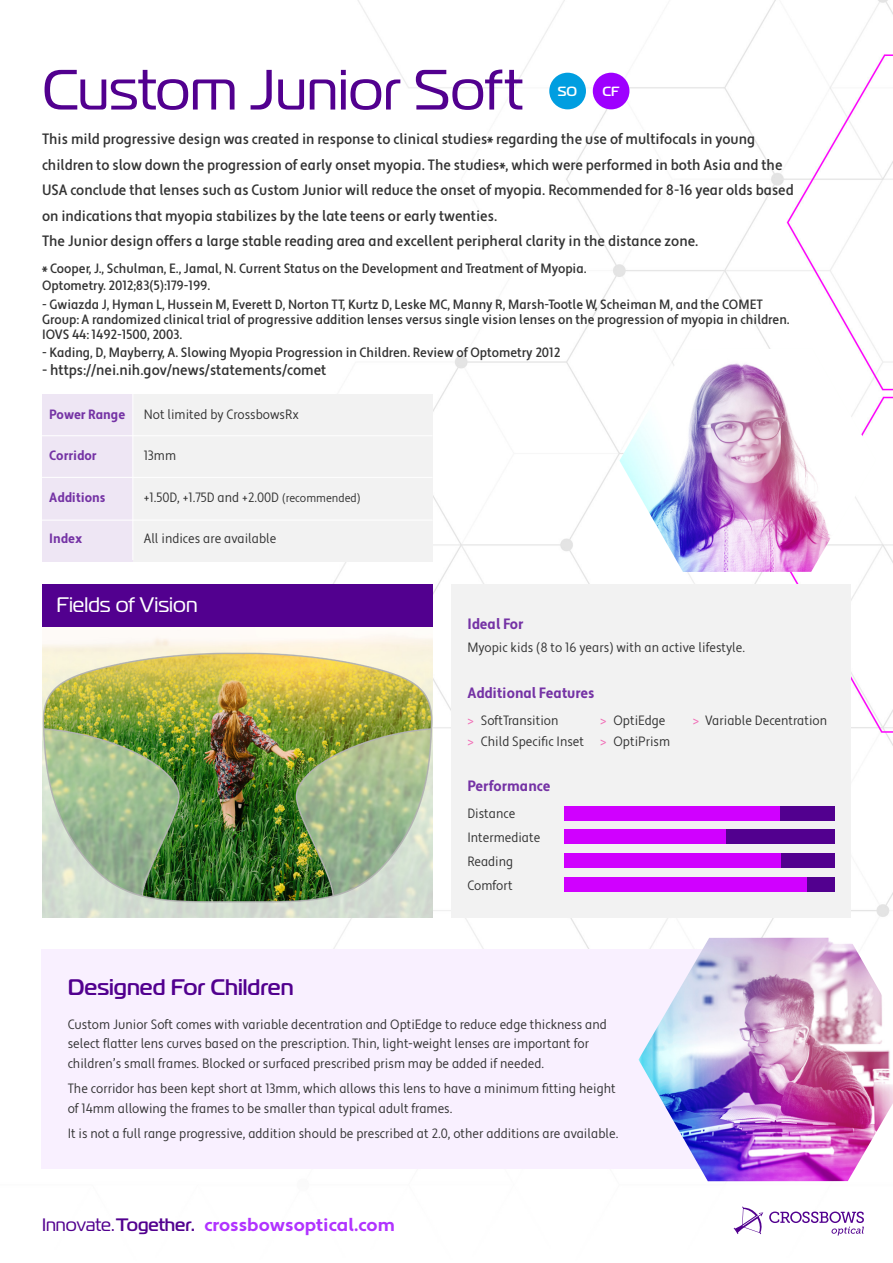
<style>
.page{position:relative;width:893px;height:1263px;background:#fff}
.page>*{position:absolute;margin:0;border:0;box-sizing:border-box;transform-origin:0 0}
.t1{font:56.7px "Magistral";color:#52008f}
.t2{font:500 22.5px "Magistral";color:#52008f}
.t3{font:21px "Magistral";color:#fff}
.t4{font:700 18px "Apertura";color:#b133ff}
.t5{font:18px "Magistral";color:#52008f}
.t6{font:500 condensed 15px/25.5px "Apertura";color:#333}
.t7{font:700 condensed 15px "Apertura";color:#7533a5}
.t8{font:condensed 13.5px/19.5px "Apertura";color:#333}
.t9{font:500 condensed 13.5px/15px "Apertura";color:#333}
.t10{font:700 condensed 13.5px "Apertura";color:#7533a5}
.t11{font:500 13.35px "Magistral";color:#fff}
.s1{font-size:12px}
.s2{color:#f16cb6}
.s3{font-weight:500}
</style>
<div class="page">
<img style="left:41px;top:0;width:852px;height:1062px">
<img style="left:42px;top:627px;width:390px;height:290px">
<div style="left:43px;top:394px;width:389px;height:42px;background:#f2f2f2"></div>
<div style="left:43px;top:436px;width:389px;height:42px;background:#f2f2f2"></div>
<div style="left:43px;top:478px;width:389px;height:42px;background:#f2f2f2"></div>
<div style="left:43px;top:520px;width:389px;height:42px;background:#f2f2f2"></div>
<img style="left:619px;top:349px;width:257px;height:223px">
<div style="left:42px;top:394px;width:90px;height:42px;background:#eee6f4"></div>
<div style="left:42px;top:436px;width:90px;height:42px;background:#eee6f4"></div>
<div style="left:42px;top:478px;width:90px;height:42px;background:#eee6f4"></div>
<div style="left:42px;top:520px;width:90px;height:42px;background:#eee6f4"></div>
<hr style="left:42px;top:435px;width:390px;height:1px;background:#fff">
<hr style="left:42px;top:477px;width:390px;height:1px;background:#fff">
<hr style="left:42px;top:520px;width:390px;height:1px;background:#fff">
<div style="left:452px;top:584px;width:399px;height:333px;background:#f2f2f2"></div>
<div style="left:42px;top:584px;width:390px;height:43px;background:#52008f"></div>
<hr style="left:132px;top:394px;width:1px;height:166px;background:#fff">
<div style="left:564px;top:806px;width:27px;height:14px;background:#d000ff"></div>
<div style="left:591px;top:806px;width:27px;height:14px;background:#d000ff"></div>
<div style="left:618px;top:806px;width:27px;height:14px;background:#d000ff"></div>
<div style="left:645px;top:806px;width:27px;height:14px;background:#d000ff"></div>
<div style="left:672px;top:806px;width:27px;height:14px;background:#d000ff"></div>
<div style="left:699px;top:806px;width:27px;height:14px;background:#d000ff"></div>
<div style="left:726px;top:806px;width:27px;height:14px;background:#d000ff"></div>
<div style="left:753px;top:806px;width:27px;height:14px;background:#d000ff"></div>
<div style="left:780px;top:806px;width:27px;height:14px;background:#52008f"></div>
<div style="left:807px;top:806px;width:27px;height:14px;background:#52008f"></div>
<div style="left:780px;top:830px;width:27px;height:14px;background:#52008f"></div>
<div style="left:807px;top:830px;width:27px;height:14px;background:#52008f"></div>
<div style="left:564px;top:830px;width:27px;height:14px;background:#d000ff"></div>
<div style="left:591px;top:830px;width:27px;height:14px;background:#d000ff"></div>
<div style="left:618px;top:830px;width:27px;height:14px;background:#d000ff"></div>
<div style="left:645px;top:830px;width:27px;height:14px;background:#d000ff"></div>
<div style="left:672px;top:830px;width:27px;height:14px;background:#d000ff"></div>
<div style="left:699px;top:830px;width:27px;height:14px;background:#d000ff"></div>
<div style="left:726px;top:830px;width:27px;height:14px;background:#52008f"></div>
<div style="left:753px;top:830px;width:27px;height:14px;background:#52008f"></div>
<div style="left:780px;top:853px;width:27px;height:15px;background:#52008f"></div>
<div style="left:807px;top:853px;width:27px;height:15px;background:#52008f"></div>
<div style="left:564px;top:853px;width:27px;height:15px;background:#d000ff"></div>
<div style="left:591px;top:853px;width:27px;height:15px;background:#d000ff"></div>
<div style="left:618px;top:853px;width:27px;height:15px;background:#d000ff"></div>
<div style="left:645px;top:853px;width:27px;height:15px;background:#d000ff"></div>
<div style="left:672px;top:853px;width:27px;height:15px;background:#d000ff"></div>
<div style="left:699px;top:853px;width:27px;height:15px;background:#d000ff"></div>
<div style="left:726px;top:853px;width:27px;height:15px;background:#d000ff"></div>
<div style="left:753px;top:853px;width:27px;height:15px;background:#d000ff"></div>
<div style="left:780px;top:877px;width:27px;height:14px;background:#d000ff"></div>
<div style="left:807px;top:877px;width:27px;height:14px;background:#52008f"></div>
<div style="left:564px;top:877px;width:27px;height:14px;background:#d000ff"></div>
<div style="left:591px;top:877px;width:27px;height:14px;background:#d000ff"></div>
<div style="left:618px;top:877px;width:27px;height:14px;background:#d000ff"></div>
<div style="left:645px;top:877px;width:27px;height:14px;background:#d000ff"></div>
<div style="left:672px;top:877px;width:27px;height:14px;background:#d000ff"></div>
<div style="left:699px;top:877px;width:27px;height:14px;background:#d000ff"></div>
<div style="left:726px;top:877px;width:27px;height:14px;background:#d000ff"></div>
<div style="left:753px;top:877px;width:27px;height:14px;background:#d000ff"></div>
<svg style="left:734px;top:1206px;width:29px;height:28px"></svg>
<svg style="left:769px;top:1211px;width:95px;height:24px"></svg>
<div style="left:549px;top:73px;width:37px;height:36px;background:#009ee0;border-radius:50%"></div>
<div style="left:593px;top:73px;width:36px;height:36px;background:#9e00ff;border-radius:50%"></div>
<div style="left:42px;top:950px;width:809px;height:219px;background:#f9f0ff"></div>
<img style="left:638px;top:938px;width:255px;height:243px">
<p class="t1" style="left:42px;top:55px;width:482px">Custom Junior Soft</p>
<p class="t11" style="left:558px;top:83px;width:21px">SO</p>
<p class="t11" style="left:602px;top:83px;width:19px">CF</p>
<p class="t6" style="left:42px;top:127px;width:753px">This mild progressive design was created in response to clinical studies* regarding the use of multifocals in young children to slow down the progression of early onset myopia. The studies*, which were performed in both Asia and the USA conclude that lenses such as Custom Junior will reduce the onset of myopia. Recommended for 8-16 year olds based on indications that myopia stabilizes by the late teens or early twenties.<br>The Junior design offers a large stable reading area and excellent peripheral clarity in the distance zone.</p>
<p class="t9" style="left:42px;top:262px;width:546px">* Cooper, J., Schulman, E., Jamal, N. Current Status on the Development and Treatment of Myopia.</p>
<p class="t9" style="left:42px;top:278px;width:170px">Optometry. 2012;83(5):179-199.</p>
<p class="t9" style="left:42px;top:298px;width:749px">- Gwiazda J, Hyman L, Hussein M, Everett D, Norton TT, Kurtz D, Leske MC, Manny R, Marsh-Tootle W, Scheiman M, and the COMET<br>Group: A randomized clinical trial of progressive addition lenses versus single vision lenses on the progression of myopia in children.<br>IOVS 44: 1492-1500, 2003.</p>
<p class="t9" style="left:42px;top:346px;width:520px">- Kading, D, Mayberry, A. Slowing Myopia Progression in Children. Review of Optometry 2012</p>
<p class="t6" style="left:42px;top:358px;width:286px">- https://nei.nih.gov/news/statements/comet</p>
<p class="t10" style="left:49px;top:406px;width:78px">Power Range</p>
<p class="t8" style="left:144px;top:405px;width:157px">Not limited by CrossbowsRx</p>
<p class="t10" style="left:49px;top:447px;width:49px">Corridor</p>
<p class="t8" style="left:144px;top:446px;width:34px">13mm</p>
<p class="t10" style="left:49px;top:489px;width:58px">Additions</p>
<p class="t8" style="left:144px;top:488px;width:218px">+1.50D, +1.75D and +2.00D <span class="s1">(recommended)</span></p>
<p class="t10" style="left:49px;top:530px;width:34px">Index</p>
<p class="t8" style="left:144px;top:529px;width:134px">All indices are available</p>
<p class="t3" style="left:56px;top:591px;width:143px">Fields of Vision</p>
<p class="t2" style="left:68px;top:974px;width:227px">Designed For Children</p>
<p class="t7" style="left:467px;top:615px;width:58px">Ideal For</p>
<p class="t8" style="left:467px;top:638px;width:279px">Myopic kids (8 to 16 years) with an active lifestyle.</p>
<p class="t7" style="left:467px;top:684px;width:129px">Additional Features</p>
<p class="t8" style="left:467px;top:711px;width:93px"><span class="s2">&gt;</span> SoftTransition</p>
<p class="t8" style="left:467px;top:732px;width:118px"><span class="s2">&gt;</span> Child Specific Inset</p>
<p class="t8" style="left:600px;top:711px;width:67px"><span class="s2">&gt;</span> OptiEdge</p>
<p class="t8" style="left:693px;top:711px;width:136px"><span class="s2">&gt;</span> Variable Decentration</p>
<p class="t8" style="left:600px;top:732px;width:72px"><span class="s2">&gt;</span> OptiPrism</p>
<p class="t7" style="left:467px;top:776px;width:85px">Performance</p>
<p class="t8" style="left:467px;top:804px;width:49px">Distance</p>
<p class="t8" style="left:467px;top:828px;width:75px">Intermediate</p>
<p class="t8" style="left:467px;top:852px;width:47px">Reading</p>
<p class="t8" style="left:467px;top:876px;width:47px">Comfort</p>
<p class="t8" style="left:68px;top:1014px;width:541px">Custom Junior Soft comes with variable decentration and OptiEdge to reduce edge thickness and select flatter lens curves based on the prescription. Thin, light-weight lenses are important for children’s small frames. Blocked or surfaced prescribed prism may be added if needed.</p>
<p class="t8" style="left:68px;top:1079px;width:550px">The corridor has been kept short at 13mm, which allows this lens to have a minimum fitting height of 14mm allowing the frames to be smaller than typical adult frames.</p>
<p class="t8" style="left:68px;top:1124px;width:552px">It is not a full range progressive, addition should be prescribed at 2.0, other additions are available.</p>
<p class="t5" style="left:42px;top:1213px;width:155px">Innovate. <span class="s3">Together.</span></p>
<p class="t4" style="left:204px;top:1214px;width:192px">crossbowsoptical.com</p>
</div>
